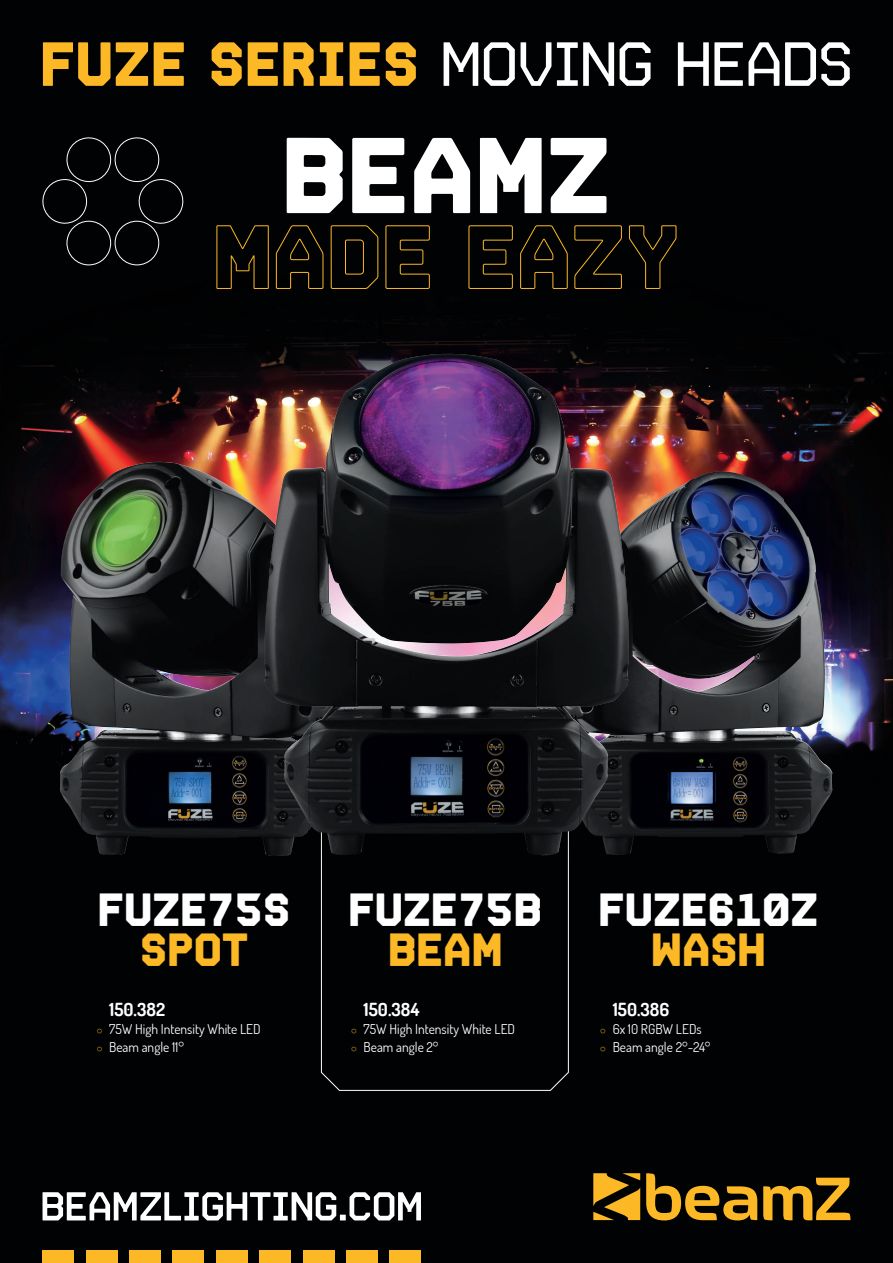
<style>
.page{position:relative;width:893px;height:1263px;background:#010203}
.page>*{position:absolute;margin:0;border:0;box-sizing:border-box;transform-origin:0 0}
.t1{font:700 107.55px "Rolanti";color:#fff}
.t2{font:100 62.25px "Rolanti";color:#fff}
.t3{font:700 46.5px "Rolanti";color:#fff}
.t4{font:700 46.5px "Rolanti";color:#fcb825}
.t5{font:700 18px "Dosis";color:#fff}
.t6{font:13.5px "Dosis";color:#fff}
.s1{font-weight:700;color:#fcb825}
.s2{font-family:"Arial";font-size:10.5px;color:#fcb825}
</style>
<div class="page">
<svg style="left:321px;top:872px;width:248px;height:219px"></svg>
<img style="left:0;top:323px;width:893px;height:549px">
<svg style="left:216px;top:225px;width:53px;height:64px"></svg>
<svg style="left:275px;top:225px;width:49px;height:64px"></svg>
<svg style="left:330px;top:225px;width:49px;height:64px"></svg>
<svg style="left:385px;top:225px;width:45px;height:64px"></svg>
<svg style="left:468px;top:225px;width:45px;height:64px"></svg>
<svg style="left:520px;top:225px;width:48px;height:64px"></svg>
<svg style="left:574px;top:225px;width:48px;height:64px"></svg>
<svg style="left:629px;top:225px;width:48px;height:64px"></svg>
<svg style="left:42px;top:137px;width:142px;height:129px"></svg>
<img style="left:60px;top:462px;width:204px;height:394px">
<img style="left:629px;top:471px;width:204px;height:384px">
<img style="left:264px;top:354px;width:365px;height:502px">
<svg style="left:593px;top:1173px;width:47px;height:47px"></svg>
<svg style="left:646px;top:1173px;width:111px;height:47px"></svg>
<svg style="left:763px;top:1178px;width:87px;height:42px"></svg>
<svg style="left:43px;top:1192px;width:378px;height:28px"></svg>
<div style="left:43px;top:1250px;width:31px;height:13px;background:#fcb825"></div>
<div style="left:86px;top:1250px;width:31px;height:13px;background:#fcb825"></div>
<div style="left:129px;top:1250px;width:32px;height:13px;background:#fcb825"></div>
<div style="left:173px;top:1250px;width:31px;height:13px;background:#fcb825"></div>
<div style="left:216px;top:1250px;width:31px;height:13px;background:#fcb825"></div>
<div style="left:259px;top:1250px;width:32px;height:13px;background:#fcb825"></div>
<div style="left:303px;top:1250px;width:31px;height:13px;background:#fcb825"></div>
<div style="left:346px;top:1250px;width:32px;height:13px;background:#fcb825"></div>
<div style="left:389px;top:1250px;width:32px;height:13px;background:#fcb825"></div>
<h2 class="t2" style="left:40px;top:28px;width:814px"><span class="s1">FUZE SERIES</span> MOVING HEADS</h2>
<h1 class="t1" style="left:282px;top:104px;width:331px">BEAMZ</h1>
<h3 class="t3" style="left:98px;top:878px;width:194px">FUZE75S</h3>
<h3 class="t4" style="left:140px;top:919px;width:109px">SPOT</h3>
<h3 class="t5" style="left:109px;top:997px;width:57px">150.382</h3>
<p class="t6" style="left:96px;top:1020px;width:166px"><span class="s2">○</span> 75W High Intensity White LED</p>
<p class="t6" style="left:96px;top:1038px;width:89px"><span class="s2">○</span> Beam angle 11°</p>
<h3 class="t3" style="left:348px;top:878px;width:195px">FUZE75B</h3>
<h3 class="t4" style="left:388px;top:919px;width:116px">BEAM</h3>
<h3 class="t5" style="left:364px;top:997px;width:57px">150.384</h3>
<p class="t6" style="left:351px;top:1020px;width:166px"><span class="s2">○</span> 75W High Intensity White LED</p>
<p class="t6" style="left:351px;top:1038px;width:89px"><span class="s2">○</span> Beam angle 2°</p>
<h3 class="t3" style="left:598px;top:878px;width:222px">FUZE610Z</h3>
<h3 class="t4" style="left:651px;top:919px;width:116px">WASH</h3>
<h3 class="t5" style="left:613px;top:997px;width:58px">150.386</h3>
<p class="t6" style="left:600px;top:1020px;width:103px"><span class="s2">○</span> 6x 10 RGBW LEDs</p>
<p class="t6" style="left:600px;top:1038px;width:112px"><span class="s2">○</span> Beam angle 2°-24°</p>
</div>
